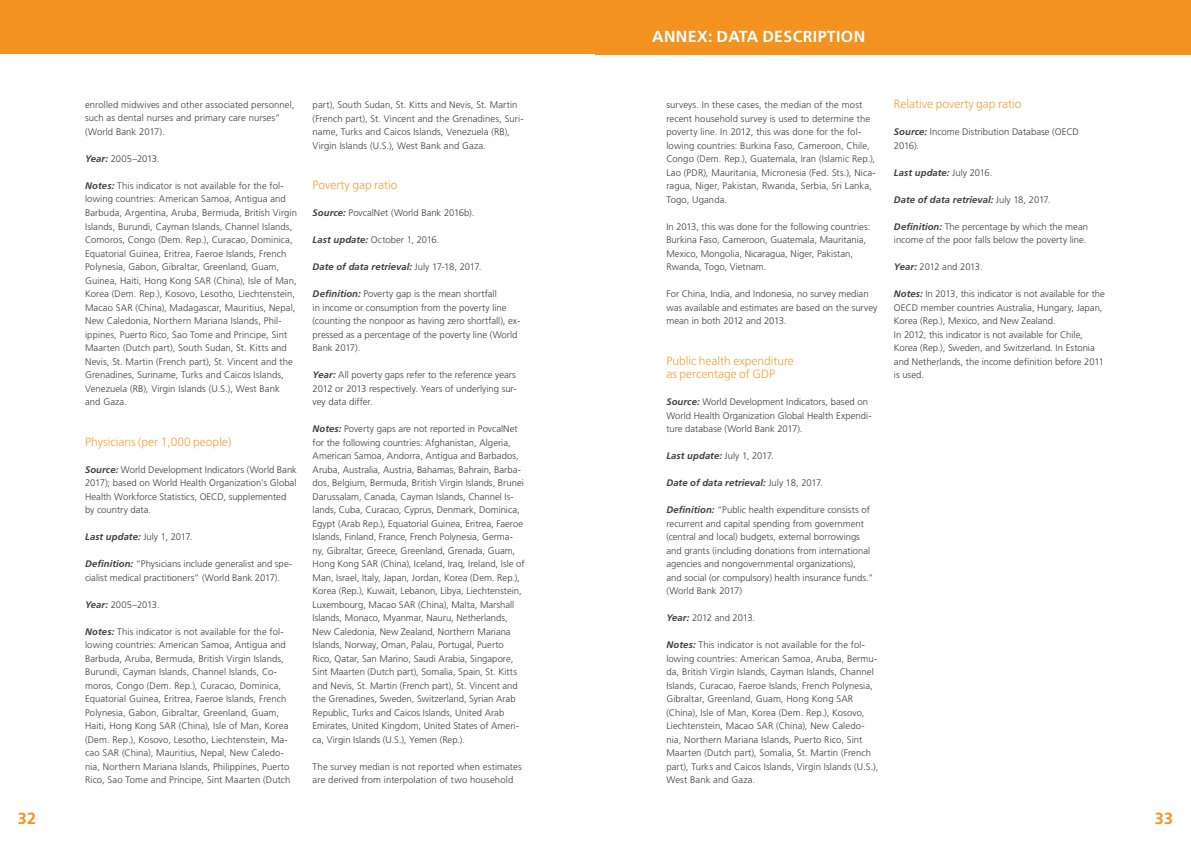
<style>
.page{position:relative;width:1191px;height:842px;background:#fff}
.page>*{position:absolute;margin:0;border:0;box-sizing:border-box;transform-origin:0 0}
.t1{font:700 16px "Frutiger LT Std";letter-spacing:.02em;color:#fff}
.t2{font:700 16px "Frutiger LT Std";color:#f3921f}
.t3{font:300 12px/13.5px "Frutiger LT Std";color:#f5a13f}
.t4{font:300 9.5px/13.5px "Frutiger LT Std";letter-spacing:.005em;color:#3e3e3f}
.t5{font:italic 700 9.5px "Frutiger LT Std";letter-spacing:.005em;color:#3e3e3f}
.t6{font:300 9.5px "Frutiger LT Std";letter-spacing:-.025em;color:#3e3e3f}
.t7{font:300 9.5px "Frutiger LT Std";letter-spacing:-.02em;color:#3e3e3f}
.s1{font-weight:700;font-style:italic}
.s2{font-weight:300;font-style:normal}
</style>
<div class="page">
<div style="left:0;top:0;width:595px;height:54px;background:#f3921f"></div>
<div style="left:595px;top:0;width:596px;height:54px;background:#f3921f"></div>
<p class="t4" style="left:85px;top:98px;width:211px">enrolled midwives and other associated personnel, such as dental nurses and primary care nurses” (World Bank 2017).</p>
<p class="t7" style="left:85px;top:153px;width:76px"><span class="s1">Year:</span> 2005–2013.</p>
<p class="t4" style="left:85px;top:179px;width:213px"><span class="s1">Notes:</span> This indicator is not available for the fol&shy;lowing countries: American Samoa, Antigua and Barbuda, Argentina, Aruba, Bermuda, British Virgin Islands, Burundi, Cayman Islands, Channel Islands, Comoros, Congo (Dem. Rep.), Curacao, Dominica, Equatorial Guinea, Eritrea, Faeroe Islands, French Polynesia, Gabon, Gibraltar, Greenland, Guam, Guinea, Haiti, Hong Kong SAR (China), Isle of Man, Korea (Dem. Rep.), Kosovo, Lesotho, Liechtenstein, Macao SAR (China), Madagascar, Mauritius, Nepal, New Caledonia, Northern Mariana Islands, Phil&shy;ippines, Puerto Rico, Sao Tome and Principe, Sint Maarten (Dutch part), South Sudan, St. Kitts and Nevis, St. Martin (French part), St. Vincent and the Grenadines, Suriname, Turks and Caicos Islands, Venezuela (RB), Virgin Islands (U.S.), West Bank and Gaza.</p>
<p class="t3" style="left:85px;top:435px;width:148px">Physicians (per 1,000 people)</p>
<p class="t4" style="left:85px;top:463px;width:213px"><span class="s1">Source:</span> World Development Indicators (World Bank 2017); based on World Health Organization’s Global Health Workforce Statistics, OECD, supplemented by country data.</p>
<p class="t5" style="left:85px;top:531px;width:109px">Last update: <span class="s2">July 1, 2017.</span></p>
<p class="t4" style="left:85px;top:557px;width:209px"><span class="s1">Definition:</span> “Physicians include generalist and spe&shy;cialist medical practitioners” (World Bank 2017).</p>
<p class="t7" style="left:85px;top:599px;width:76px"><span class="s1">Year:</span> 2005–2013.</p>
<p class="t4" style="left:85px;top:625px;width:207px"><span class="s1">Notes:</span> This indicator is not available for the fol&shy;lowing countries: American Samoa, Antigua and Barbuda, Aruba, Bermuda, British Virgin Islands, Burundi, Cayman Islands, Channel Islands, Co&shy;moros, Congo (Dem. Rep.), Curacao, Dominica, Equatorial Guinea, Eritrea, Faeroe Islands, French Polynesia, Gabon, Gibraltar, Greenland, Guam, Haiti, Hong Kong SAR (China), Isle of Man, Korea (Dem. Rep.), Kosovo, Lesotho, Liechtenstein, Ma&shy;cao SAR (China), Mauritius, Nepal, New Caledo&shy;nia, Northern Mariana Islands, Philippines, Puerto Rico, Sao Tome and Principe, Sint Maarten (Dutch</p>
<p class="t4" style="left:313px;top:98px;width:212px">part), South Sudan, St. Kitts and Nevis, St. Martin (French part), St. Vincent and the Grenadines, Suri&shy;name, Turks and Caicos Islands, Venezuela (RB), Virgin Islands (U.S.), West Bank and Gaza.</p>
<p class="t3" style="left:313px;top:178px;width:86px">Poverty gap ratio</p>
<p class="t4" style="left:313px;top:206px;width:163px"><span class="s1">Source:</span> PovcalNet (World Bank 2016b).</p>
<p class="t4" style="left:313px;top:233px;width:128px"><span class="s1">Last update:</span> October 1, 2016.</p>
<p class="t5" style="left:313px;top:261px;width:170px">Date of data retrieval: <span class="s2">July 17-18, 2017.</span></p>
<p class="t4" style="left:313px;top:287px;width:209px"><span class="s1">Definition:</span> Poverty gap is the mean shortfall<br>in income or consumption from the poverty line (counting the nonpoor as having zero shortfall), ex&shy;pressed as a percentage of the poverty line (World Bank 2017).</p>
<p class="t4" style="left:313px;top:368px;width:205px;text-align:justify"><span class="s1">Year:</span> All poverty gaps refer to the reference years 2012 or 2013 respectively. Years of underlying sur&shy;vey data differ.</p>
<p class="t4" style="left:313px;top:422px;width:213px"><span class="s1">Notes:</span> Poverty gaps are not reported in PovcalNet for the following countries: Afghanistan, Algeria, American Samoa, Andorra, Antigua and Barbados, Aruba, Australia, Austria, Bahamas, Bahrain, Barba&shy;dos, Belgium, Bermuda, British Virgin Islands, Brunei Darussalam, Canada, Cayman Islands, Channel Is&shy;lands, Cuba, Curacao, Cyprus, Denmark, Dominica, Egypt (Arab Rep.), Equatorial Guinea, Eritrea, Faeroe Islands, Finland, France, French Polynesia, Germa&shy;ny, Gibraltar, Greece, Greenland, Grenada, Guam, Hong Kong SAR (China), Iceland, Iraq, Ireland, Isle of Man, Israel, Italy, Japan, Jordan, Korea (Dem. Rep.), Korea (Rep.), Kuwait, Lebanon, Libya, Liechtenstein, Luxembourg, Macao SAR (China), Malta, Marshall Islands, Monaco, Myanmar, Nauru, Netherlands, New Caledonia, New Zealand, Northern Mariana Islands, Norway, Oman, Palau, Portugal, Puerto Rico, Qatar, San Marino, Saudi Arabia, Singapore, Sint Maarten (Dutch part), Somalia, Spain, St. Kitts and Nevis, St. Martin (French part), St. Vincent and the Grenadines, Sweden, Switzerland, Syrian Arab Republic, Turks and Caicos Islands, United Arab Emirates, United Kingdom, United States of Ameri&shy;ca, Virgin Islands (U.S.), Yemen (Rep.).</p>
<p class="t4" style="left:313px;top:760px;width:211px">The survey median is not reported when estimates are derived from interpolation of two household</p>
<h1 class="t1" style="left:652px;top:27px;width:214px">ANNEX: DATA DESCRIPTION</h1>
<p class="t4" style="left:666px;top:98px;width:211px">surveys. In these cases, the median of the most recent household survey is used to determine the poverty line. In 2012, this was done for the fol&shy;lowing countries: Burkina Faso, Cameroon, Chile, Congo (Dem. Rep.), Guatemala, Iran (Islamic Rep.), Lao (PDR), Mauritania, Micronesia (Fed. Sts.), Nica&shy;ragua, Niger, Pakistan, Rwanda, Serbia, Sri Lanka, Togo, Uganda.</p>
<p class="t4" style="left:666px;top:220px;width:205px">In 2013, this was done for the following countries:<br>Burkina Faso, Cameroon, Guatemala, Mauritania, Mexico, Mongolia, Nicaragua, Niger, Pakistan, Rwanda, Togo, Vietnam.</p>
<p class="t4" style="left:666px;top:287px;width:212px">For China, India, and Indonesia, no survey median was available and estimates are based on the survey mean in both 2012 and 2013.</p>
<p class="t3" style="left:666px;top:354px;width:129px">Public health expenditure as percentage of GDP</p>
<p class="t4" style="left:666px;top:395px;width:207px"><span class="s1">Source:</span> World Development Indicators, based on<br>World Health Organization Global Health Expendi&shy;ture database (World Bank 2017).</p>
<p class="t5" style="left:666px;top:450px;width:109px">Last update: <span class="s2">July 1, 2017.</span></p>
<p class="t5" style="left:666px;top:477px;width:158px">Date of data retrieval: <span class="s2">July 18, 2017.</span></p>
<p class="t4" style="left:666px;top:503px;width:208px"><span class="s1">Definition:</span> “Public health expenditure consists of recurrent and capital spending from government (central and local) budgets, external borrowings and grants (including donations from international agencies and nongovernmental organizations), and social (or compulsory) health insurance funds.” (World Bank 2017)</p>
<p class="t6" style="left:666px;top:612px;width:90px"><span class="s1">Year:</span> 2012 and 2013.</p>
<p class="t4" style="left:666px;top:638px;width:213px"><span class="s1">Notes:</span> This indicator is not available for the fol&shy;lowing countries: American Samoa, Aruba, Bermu&shy;da, British Virgin Islands, Cayman Islands, Channel Islands, Curacao, Faeroe Islands, French Polynesia, Gibraltar, Greenland, Guam, Hong Kong SAR (China), Isle of Man, Korea (Dem. Rep.), Kosovo, Liechtenstein, Macao SAR (China), New Caledo&shy;nia, Northern Mariana Islands, Puerto Rico, Sint Maarten (Dutch part), Somalia, St. Martin (French part), Turks and Caicos Islands, Virgin Islands (U.S.), West Bank and Gaza.</p>
<p class="t3" style="left:894px;top:97px;width:129px">Relative poverty gap ratio</p>
<p class="t4" style="left:894px;top:125px;width:186px"><span class="s1">Source:</span> Income Distribution Database (OECD<br>2016).</p>
<p class="t5" style="left:894px;top:167px;width:100px">Last update: <span class="s2">July 2016.</span></p>
<p class="t5" style="left:894px;top:194px;width:158px">Date of data retrieval: <span class="s2">July 18, 2017.</span></p>
<p class="t4" style="left:894px;top:220px;width:196px"><span class="s1">Definition:</span> The percentage by which the mean income of the poor falls below the poverty line.</p>
<p class="t6" style="left:894px;top:261px;width:90px"><span class="s1">Year:</span> 2012 and 2013.</p>
<p class="t4" style="left:894px;top:287px;width:212px"><span class="s1">Notes:</span> In 2013, this indicator is not available for the OECD member countries Australia, Hungary, Japan, Korea (Rep.), Mexico, and New Zealand.<br>In 2012, this indicator is not available for Chile, Korea (Rep.), Sweden, and Switzerland. In Estonia and Netherlands, the income definition before 2011 is used.</p>
<h1 class="t2" style="left:18px;top:809px;width:20px">32</h1>
<h1 class="t2" style="left:1154px;top:809px;width:20px">33</h1>
</div>
